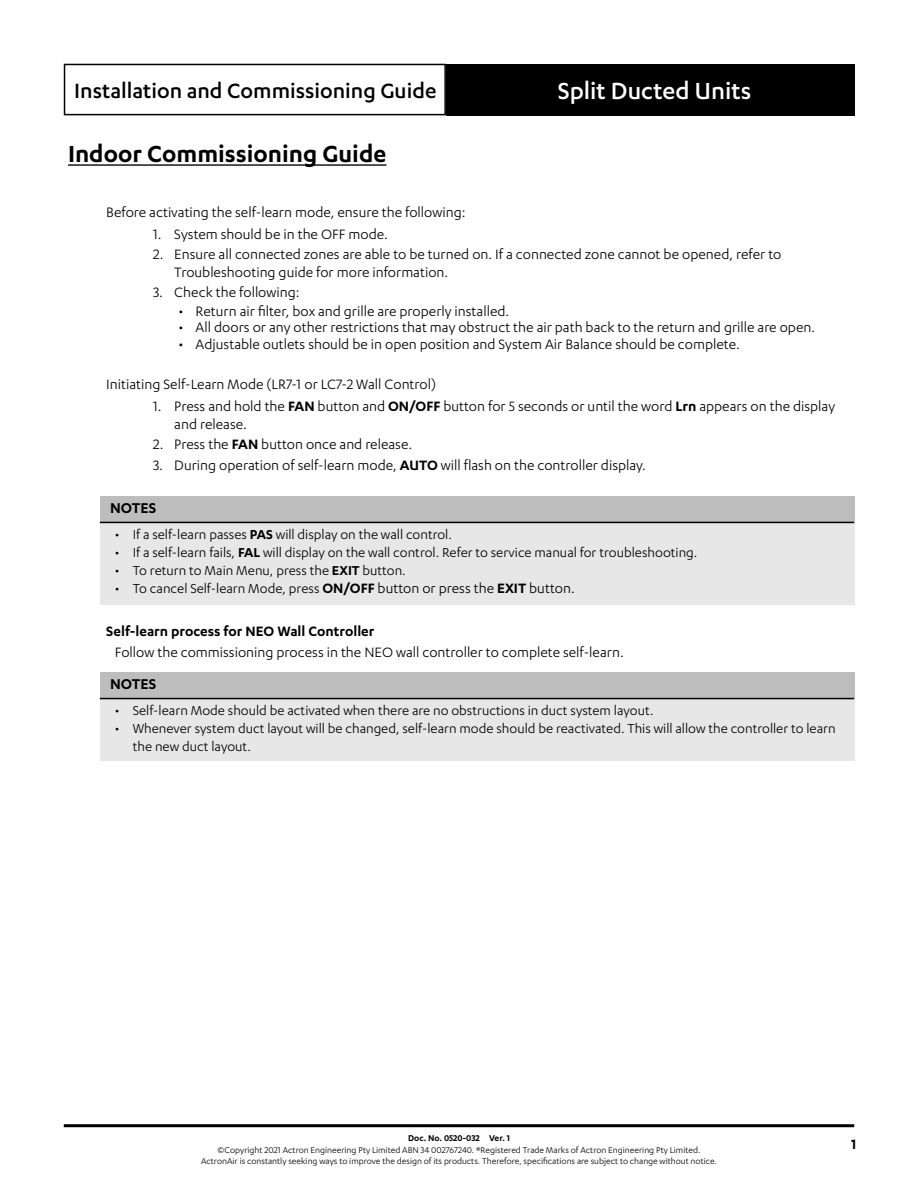
<style>
.page{position:relative;width:918px;height:1188px;background:#fff}
.page>*{position:absolute;margin:0;border:0;box-sizing:border-box;transform-origin:0 0}
.Section{font:600 27px "Karbon";color:#000}
.t1{font:500 27px "Karbon";color:#fff}
.t2{font:500 24px "Karbon";color:#000}
.NOTES_Title{font:600 16.5px "Karbon";color:#000}
.Paragraph_01__Sec{font:15.75px/18px "Karbon";color:#000}
.Paragraph_03___Subsu{font:15.75px "Karbon";color:#000}
.Paragraph_03___Subsu-2{font:600 15.75px "Karbon";color:#000}
.t3{font:15px/18px "Karbon";color:#000}
.t4{font:9.75px/11.7px "Karbon";color:#000;text-align:center}
.t5{font:600 9.75px "Karbon";color:#000}
.s1{font-weight:600}
.s2{font-weight:600;font-size:15.75px}
.s3{font-size:15.75px}
</style>
<div class="page">
<div style="left:64px;top:64px;width:382px;height:51px;border:2px solid #000"></div>
<div style="left:446px;top:64px;width:408px;height:51px;background:#000"></div>
<hr style="left:64px;top:1124px;width:790px;height:3px;background:#000">
<hr style="left:68px;top:164px;width:318px;height:2px;background:#000">
<div style="left:100px;top:496px;width:754px;height:26px;background:#bdbdbd"></div>
<div style="left:100px;top:522px;width:754px;height:83px;background:#e7e7e7"></div>
<hr style="left:100px;top:522px;width:754px;height:1px;background:#000">
<div style="left:100px;top:672px;width:754px;height:27px;background:#bdbdbd"></div>
<div style="left:100px;top:699px;width:754px;height:62px;background:#e7e7e7"></div>
<hr style="left:100px;top:698px;width:754px;height:1px;background:#000">
<h2 class="t2" style="left:74px;top:77px;width:364px">Installation and Commissioning Guide</h2>
<h1 class="t1" style="left:558px;top:75px;width:195px">Split Ducted Units</h1>
<p class="Section" style="left:68px;top:139px;width:320px">Indoor Commissioning Guide</p>
<p class="Paragraph_03___Subsu" style="left:106px;top:203px;width:361px">Before activating the self-learn mode, ensure the following:</p>
<p class="Paragraph_01__Sec" style="left:153px;top:225px;width:236px">1. System should be in the OFF mode.</p>
<p class="Paragraph_01__Sec" style="left:174px;top:245px;width:609px;text-indent:-21px">2. Ensure all connected zones are able to be turned on. If a connected zone cannot be opened, refer to<br>Troubleshooting guide for more information.</p>
<p class="Paragraph_01__Sec" style="left:153px;top:283px;width:148px">3. Check the following:</p>
<p class="Paragraph_01__Sec" style="left:179px;top:302px;width:332px">• Return air filter, box and grille are properly installed.</p>
<p class="Paragraph_01__Sec" style="left:179px;top:318px;width:638px">• All doors or any other restrictions that may obstruct the air path back to the return and grille are open.</p>
<p class="Paragraph_01__Sec" style="left:179px;top:335px;width:563px">• Adjustable outlets should be in open position and System Air Balance should be complete.</p>
<p class="Paragraph_03___Subsu" style="left:106px;top:376px;width:331px">Initiating Self-Learn Mode (LR7-1 or LC7-2 Wall Control)</p>
<p class="Paragraph_01__Sec" style="left:174px;top:397px;width:662px;text-indent:-21px">1. Press and hold the <span class="s1">FAN</span> button and <span class="s1">ON/OFF</span> button for 5 seconds or until the word <span class="s1">Lrn</span> appears on the display and release.</p>
<p class="Paragraph_01__Sec" style="left:153px;top:435px;width:261px">2. Press the <span class="s1">FAN</span> button once and release.</p>
<p class="Paragraph_01__Sec" style="left:153px;top:455px;width:494px">3. During operation of self-learn mode, <span class="s1">AUTO</span> will flash on the controller display.</p>
<p class="NOTES_Title" style="left:110px;top:499px;width:48px">NOTES</p>
<p class="t3" style="left:115px;top:525px;width:339px">• If a self-learn passes <span class="s1">PAS</span> will display on the wall control.</p>
<p class="t3" style="left:115px;top:543px;width:584px">• If a self-learn fails, <span class="s1">FAL</span> will display on the wall control. Refer to service manual for troubleshooting.</p>
<p class="t3" style="left:115px;top:561px;width:293px">• To return to Main Menu, press the <span class="s1">EXIT</span> button.</p>
<p class="t3" style="left:115px;top:579px;width:462px">• To cancel Self-learn Mode, press <span class="s2">ON/OFF</span> <span class="s3">button or press the</span> <span class="s2">EXIT</span> <span class="s3">button.</span></p>
<p class="Paragraph_03___Subsu-2" style="left:106px;top:623px;width:270px">Self-learn process for NEO Wall Controller</p>
<p class="Paragraph_01__Sec" style="left:115px;top:643px;width:510px">Follow the commissioning process in the NEO wall controller to complete self-learn.</p>
<p class="NOTES_Title" style="left:110px;top:675px;width:48px">NOTES</p>
<p class="t3" style="left:115px;top:701px;width:540px">• Self-learn Mode should be activated when there are no obstructions in duct system layout.</p>
<p class="t3" style="left:133px;top:719px;width:704px;text-indent:-18px">• Whenever system duct layout will be changed, self-learn mode should be reactivated. This will allow the controller to learn the new duct layout.</p>
<p class="t5" style="left:408px;top:1133px;width:103px">Doc. No. 0520-032 Ver. 1</p>
<p class="t4" style="left:201px;top:1144px;width:517px">©Copyright 2021 Actron Engineering Pty Limited ABN 34 002767240. ®Registered Trade Marks of Actron Engineering Pty Limited.<br>ActronAir is constantly seeking ways to improve the design of its products. Therefore, specifications are subject to change without notice.</p>
<p class="Paragraph_03___Subsu-2" style="left:851px;top:1135px;width:7px">1</p>
</div>
